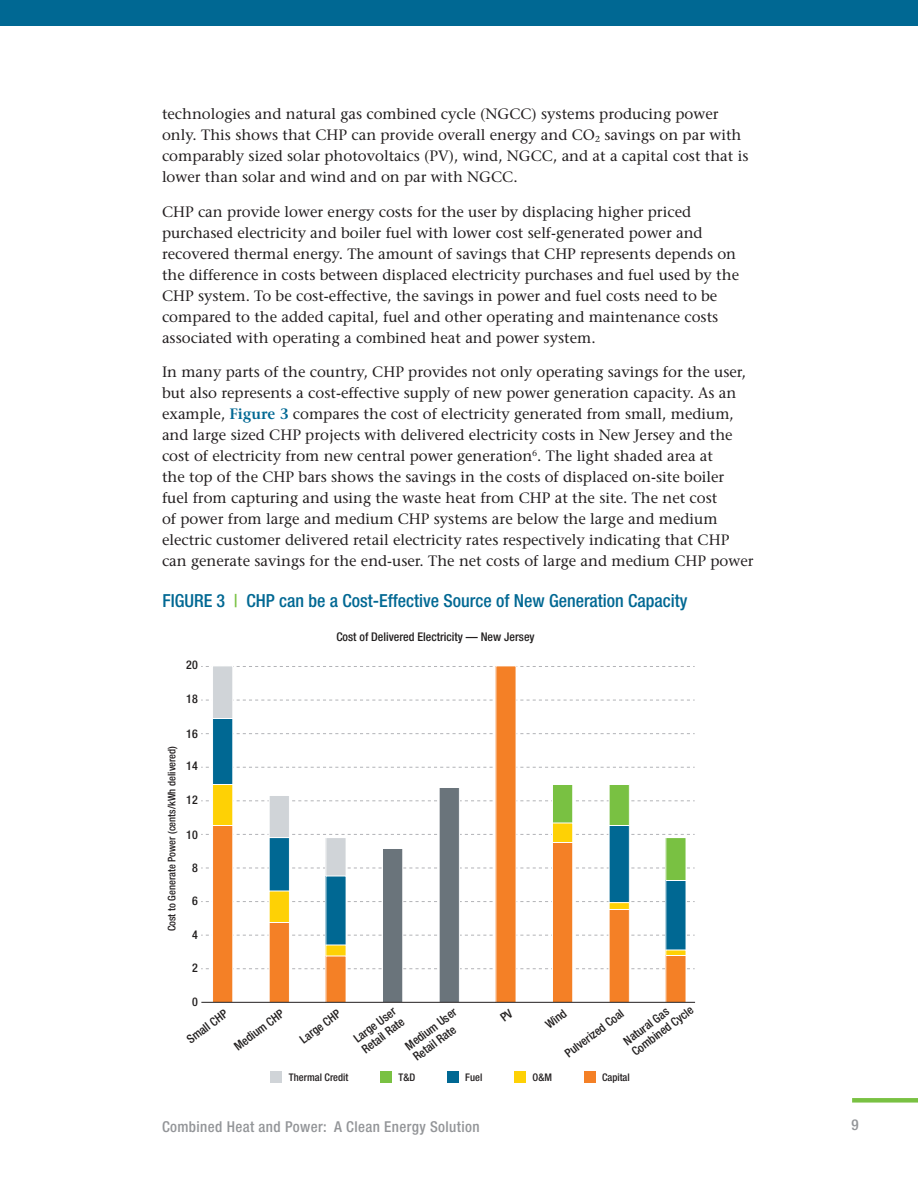
<style>
.page{position:relative;width:918px;height:1188px;background:#fff}
.page>*{position:absolute;margin:0;border:0;box-sizing:border-box;transform-origin:0 0}
.figure_table{font:500 condensed 18px "Helvetica Neue LT Pro";color:#006893}
.body{font:15px/21px "Stone Serif";color:#231f20}
.t1{font:500 condensed 15px "Helvetica Neue LT Pro";letter-spacing:.025em;color:#939598}
.t2{font:500 condensed 12px/13.5px "Helvetica Neue LT Pro";color:#211e1e}
.t3{font:500 condensed 10.5px "Helvetica Neue LT Pro";color:#231f20}
.s1{font-weight:600;color:#006893}
.s2{color:#79c142}
</style>
<div class="page">
<div style="left:0;top:0;width:918px;height:26px;background:#006893"></div>
<div style="left:852px;top:1098px;width:66px;height:5px;background:#79c142"></div>
<svg style="left:201px;top:700px;width:494px;height:1px"></svg>
<svg style="left:201px;top:733px;width:494px;height:1px"></svg>
<svg style="left:201px;top:767px;width:494px;height:1px"></svg>
<svg style="left:201px;top:800px;width:494px;height:1px"></svg>
<svg style="left:201px;top:834px;width:494px;height:1px"></svg>
<svg style="left:201px;top:868px;width:494px;height:1px"></svg>
<svg style="left:201px;top:901px;width:494px;height:1px"></svg>
<svg style="left:201px;top:935px;width:494px;height:1px"></svg>
<svg style="left:201px;top:968px;width:494px;height:1px"></svg>
<svg style="left:201px;top:666px;width:494px;height:1px"></svg>
<div style="left:213px;top:666px;width:20px;height:138px;background:#d0d4d8"></div>
<div style="left:212px;top:666px;width:21px;height:139px;border:1px solid #fff"></div>
<div style="left:213px;top:718px;width:20px;height:138px;background:#006893"></div>
<div style="left:212px;top:718px;width:21px;height:139px;border:1px solid #fff"></div>
<div style="left:213px;top:784px;width:20px;height:138px;background:#fed105"></div>
<div style="left:212px;top:784px;width:21px;height:139px;border:1px solid #fff"></div>
<div style="left:213px;top:825px;width:20px;height:177px;background:#f48026"></div>
<div style="left:212px;top:825px;width:21px;height:178px;border:1px solid #fff"></div>
<div style="left:269px;top:825px;width:20px;height:85px;background:#006893"></div>
<div style="left:269px;top:825px;width:21px;height:85px;border:1px solid #fff"></div>
<div style="left:269px;top:795px;width:20px;height:43px;background:#d0d4d8"></div>
<div style="left:269px;top:795px;width:21px;height:43px;border:1px solid #fff"></div>
<div style="left:269px;top:891px;width:20px;height:84px;background:#fed105"></div>
<div style="left:269px;top:891px;width:21px;height:85px;border:1px solid #fff"></div>
<div style="left:269px;top:922px;width:20px;height:80px;background:#f48026"></div>
<div style="left:269px;top:922px;width:21px;height:81px;border:1px solid #fff"></div>
<div style="left:326px;top:838px;width:20px;height:64px;background:#d0d4d8"></div>
<div style="left:325px;top:837px;width:21px;height:66px;border:1px solid #fff"></div>
<div style="left:326px;top:876px;width:20px;height:70px;background:#006893"></div>
<div style="left:326px;top:945px;width:20px;height:46px;background:#fed105"></div>
<div style="left:326px;top:956px;width:20px;height:46px;background:#f48026"></div>
<div style="left:383px;top:848px;width:20px;height:154px;background:#6a747b"></div>
<div style="left:382px;top:848px;width:21px;height:155px;border:1px solid #fff"></div>
<div style="left:439px;top:787px;width:20px;height:215px;background:#6a747b"></div>
<div style="left:439px;top:787px;width:21px;height:216px;border:1px solid #fff"></div>
<div style="left:496px;top:666px;width:20px;height:336px;background:#f48026"></div>
<div style="left:552px;top:784px;width:21px;height:148px;background:#79c142"></div>
<div style="left:552px;top:784px;width:21px;height:148px;border:1px solid #fff"></div>
<div style="left:552px;top:823px;width:21px;height:166px;background:#fed105"></div>
<div style="left:552px;top:823px;width:21px;height:166px;border:1px solid #fff"></div>
<div style="left:552px;top:842px;width:21px;height:160px;background:#f48026"></div>
<div style="left:552px;top:842px;width:21px;height:161px;border:1px solid #fff"></div>
<div style="left:609px;top:784px;width:20px;height:69px;background:#79c142"></div>
<div style="left:609px;top:784px;width:21px;height:69px;border:1px solid #fff"></div>
<div style="left:609px;top:825px;width:20px;height:84px;background:#006893"></div>
<div style="left:609px;top:825px;width:21px;height:85px;border:1px solid #fff"></div>
<div style="left:609px;top:903px;width:20px;height:94px;background:#fed105"></div>
<div style="left:609px;top:902px;width:21px;height:95px;border:1px solid #fff"></div>
<div style="left:609px;top:909px;width:20px;height:93px;background:#f48026"></div>
<div style="left:609px;top:909px;width:21px;height:94px;border:1px solid #fff"></div>
<div style="left:666px;top:838px;width:20px;height:55px;background:#79c142"></div>
<div style="left:665px;top:837px;width:21px;height:57px;border:1px solid #fff"></div>
<div style="left:666px;top:880px;width:20px;height:71px;background:#006893"></div>
<div style="left:666px;top:950px;width:20px;height:47px;background:#fed105"></div>
<div style="left:666px;top:955px;width:20px;height:47px;background:#f48026"></div>
<hr style="left:201px;top:1002px;width:494px;height:1px;background:#231f20">
<div style="left:270px;top:1071px;width:12px;height:12px;background:#d0d4d8"></div>
<div style="left:380px;top:1071px;width:12px;height:12px;background:#79c142"></div>
<div style="left:447px;top:1071px;width:12px;height:12px;background:#006893"></div>
<div style="left:514px;top:1071px;width:12px;height:12px;background:#fed105"></div>
<div style="left:584px;top:1071px;width:12px;height:12px;background:#f48026"></div>
<p class="body" style="left:162px;top:104px;width:588px">technologies and natural gas combined cycle (NGCC) systems producing power only. This shows that CHP can provide overall energy and CO<sub>2</sub> savings on par with comparably sized solar photovoltaics (PV), wind, NGCC, and at a capital cost that is lower than solar and wind and on par with NGCC.</p>
<p class="body" style="left:162px;top:201px;width:579px">CHP can provide lower energy costs for the user by displacing higher priced purchased electricity and boiler fuel with lower cost self-generated power and recovered thermal energy. The amount of savings that CHP represents depends on the difference in costs between displaced electricity purchases and fuel used by the CHP system. To be cost-effective, the savings in power and fuel costs need to be compared to the added capital, fuel and other operating and maintenance costs associated with operating a combined heat and power system.</p>
<p class="body" style="left:162px;top:362px;width:593px">In many parts of the country, CHP provides not only operating savings for the user, but also represents a cost-effective supply of new power generation capacity. As an example, <span class="s1">Figure 3</span> compares the cost of electricity generated from small, medium, and large sized CHP projects with delivered electricity costs in New Jersey and the cost of electricity from new central power generation<sup>6</sup>. The light shaded area at<br>the top of the CHP bars shows the savings in the costs of displaced on-site boiler fuel from capturing and using the waste heat from CHP at the site. The net cost<br>of power from large and medium CHP systems are below the large and medium electric customer delivered retail electricity rates respectively indicating that CHP can generate savings for the end-user. The net costs of large and medium CHP power</p>
<p class="figure_table" style="left:162px;top:590px;width:527px">FIGURE 3 <span class="s2">|</span> CHP can be a Cost-Effective Source of New Generation Capacity</p>
<p class="t2" style="left:186px;top:658px;width:13px">20</p>
<p class="t2" style="left:186px;top:692px;width:13px">18</p>
<p class="t3" style="left:166px;top:931px;width:187px;rotate:-90deg">Cost to Generate Power (cents/kWh delivered)</p>
<p class="t2" style="left:186px;top:727px;width:13px">16</p>
<p class="t2" style="left:186px;top:759px;width:13px">14</p>
<p class="t2" style="left:186px;top:793px;width:13px">12</p>
<p class="t2" style="left:186px;top:828px;width:13px">10</p>
<p class="t2" style="left:192px;top:861px;width:7px">8</p>
<p class="t2" style="left:192px;top:894px;width:7px">6</p>
<p class="t2" style="left:192px;top:927px;width:7px">4</p>
<p class="t2" style="left:192px;top:961px;width:7px">2</p>
<p class="t2" style="left:336px;top:630px;width:200px">Cost of Delivered Electricity — New Jersey</p>
<p class="t2" style="left:192px;top:995px;width:7px">0</p>
<p class="t2" style="left:184px;top:1035px;width:49px;rotate:-37deg">Small CHP</p>
<p class="t2" style="left:231px;top:1042px;width:61px;rotate:-37deg">Medium CHP</p>
<p class="t2" style="left:297px;top:1035px;width:49px;rotate:-37deg">Large CHP</p>
<p class="t2" style="left:351px;top:1034px;width:52px;rotate:-37deg">Large User<br>Retail Rate</p>
<p class="t2" style="left:402px;top:1042px;width:63px;rotate:-37deg">Medium User<br>Retail Rate</p>
<p class="t2" style="left:543px;top:1020px;width:25px;rotate:-37deg">Wind</p>
<p class="t2" style="left:629px;top:1047px;width:75px;rotate:-37deg">Combined Cycle</p>
<p class="t2" style="left:602px;top:1011px;width:55px;line-height:25.7px;text-indent:-54px;rotate:-37deg">Pulverized Coal<br>Natural Gas</p>
<p class="t3" style="left:289px;top:1071px;width:61px">Thermal Credit</p>
<p class="t3" style="left:399px;top:1071px;width:18px">T&amp;D</p>
<p class="t3" style="left:465px;top:1071px;width:19px">Fuel</p>
<p class="t3" style="left:533px;top:1071px;width:21px">O&amp;M</p>
<p class="t3" style="left:602px;top:1071px;width:29px">Capital</p>
<p class="t1" style="left:162px;top:1118px;width:319px">Combined Heat and Power: A Clean Energy Solution</p>
<p class="t1" style="left:852px;top:1116px;width:9px">9</p>
</div>
